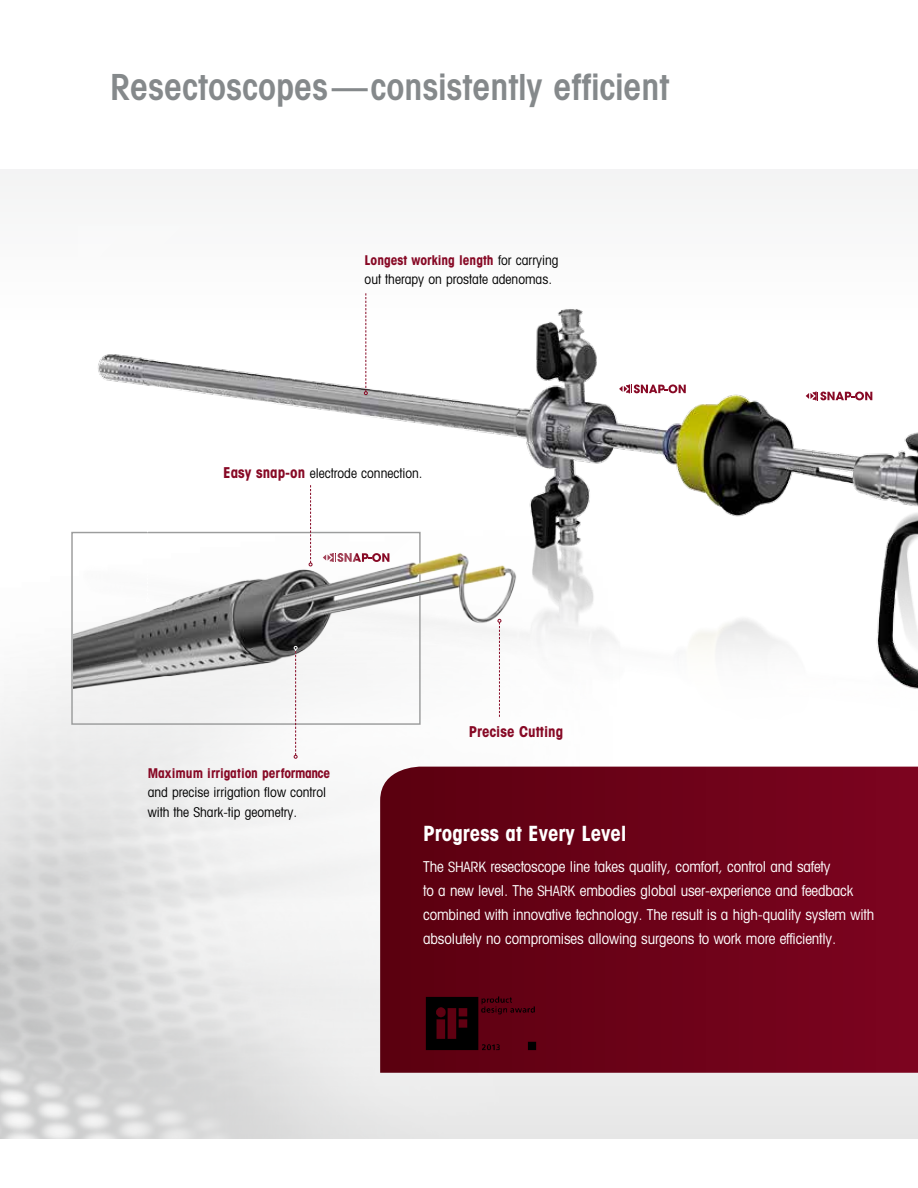
<style>
.page{position:relative;width:918px;height:1188px;background:#fff}
.page>*{position:absolute;margin:0;border:0;box-sizing:border-box;transform-origin:0 0}
.t1{font:600 condensed 36px "Avant Garde";color:#85898b}
.t2{font:700 condensed 21px "Avant Garde";color:#fff}
.t3{font:condensed 15px/24px "Avant Garde";letter-spacing:-.01em;color:#fff}
.t4{font:700 condensed 15px "Avant Garde";color:#870925}
.t5{font:condensed 13.5px/19.5px "Avant Garde";color:#000}
.t6{font:700 condensed 13.5px "Avant Garde";color:#870925}
.s1{font-weight:700;color:#870925}
.s2{font-weight:700;font-size:15px;color:#870925}
.s3{font-size:14.25px}
</style>
<div class="page">
<div style="left:0;top:170px;width:918px;height:197px;background:#f8f8f9"></div>
<img style="left:0;top:309px;width:918px;height:830px">
<svg style="left:364px;top:293px;width:4px;height:102px"></svg>
<svg style="left:617px;top:401px;width:66px;height:9px"></svg>
<svg style="left:810px;top:429px;width:67px;height:9px"></svg>
<svg style="left:797px;top:519px;width:66px;height:9px"></svg>
<svg style="left:806px;top:392px;width:66px;height:8px"></svg>
<svg style="left:619px;top:384px;width:67px;height:9px"></svg>
<svg style="left:146px;top:504px;width:4px;height:13px"></svg>
<img style="left:423px;top:995px;width:115px;height:57px">
<img style="left:73px;top:517px;width:466px;height:199px">
<svg style="left:309px;top:485px;width:3px;height:81px"></svg>
<svg style="left:294px;top:646px;width:4px;height:113px"></svg>
<h1 class="t1" style="left:110px;top:65px;width:561px">Resectoscopes—consistently efficient</h1>
<p class="t5" style="left:365px;top:250px;width:195px"><span class="s1">Longest working length</span> for carrying out therapy on prostate adenomas.</p>
<p class="t5" style="left:223px;top:463px;width:201px"><span class="s2">Easy snap-on</span> electrode connection.</p>
<p class="t6" style="left:148px;top:764px;width:184px">Maximum irrigation performance</p>
<p class="t5" style="left:148px;top:782px;width:180px">and precise irrigation flow control with the Shark-tip geometry.</p>
<p class="t4" style="left:469px;top:722px;width:96px">Precise Cutting</p>
<h2 class="t2" style="left:423px;top:820px;width:205px">Progress at Every Level</h2>
<p class="t3" style="left:423px;top:854px;width:453px">The <span class="s3">SHARK</span> resectoscope line takes quality, comfort, control and safety<br>to a new level. The <span class="s3">SHARK</span> embodies global user-experience and feedback combined with innovative technology. The result is a high-quality system with absolutely no compromises allowing surgeons to work more efficiently.</p>
</div>
